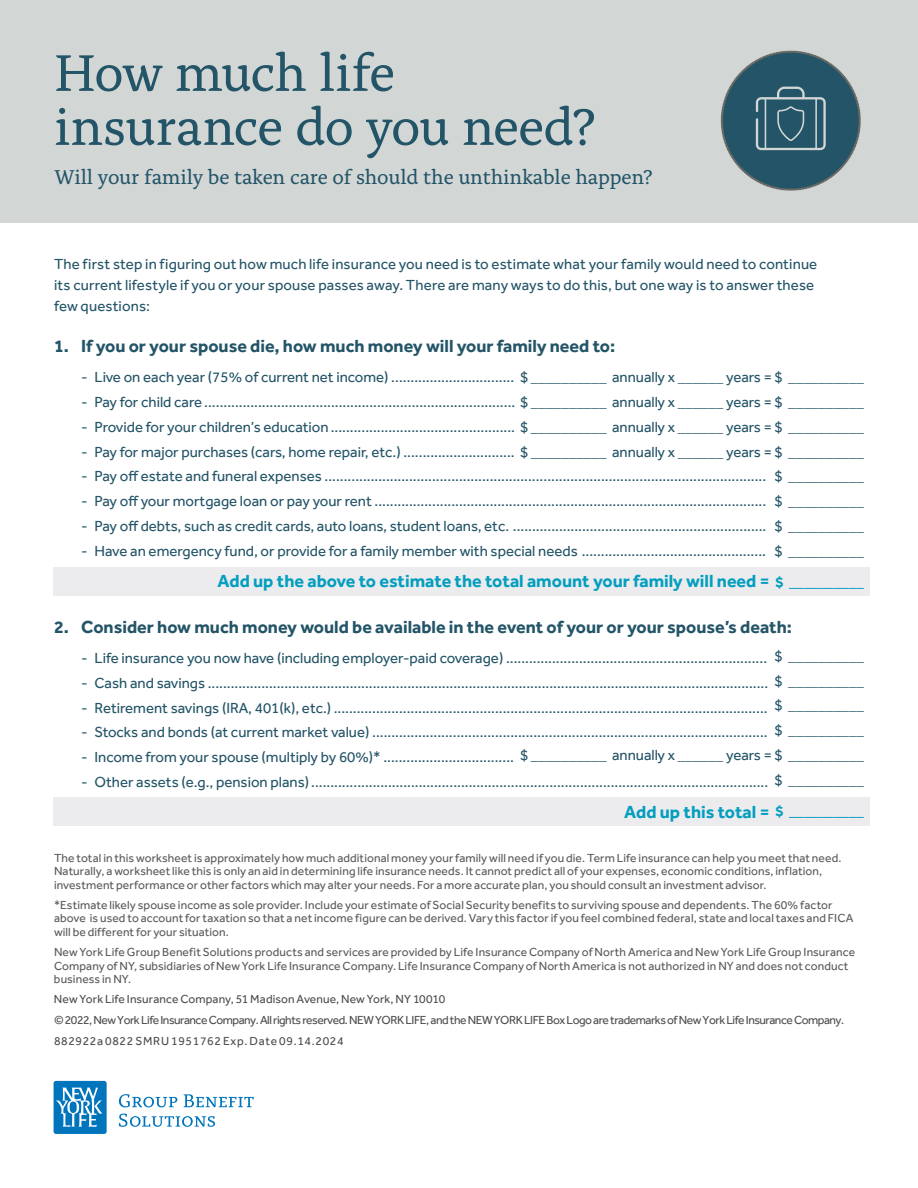
<style>
.page{position:relative;width:918px;height:1188px;background:#fff}
.page>*{position:absolute;margin:0;border:0;box-sizing:border-box;transform-origin:0 0}
.t1{font:54px/54px "Alda Pro";letter-spacing:-.025em;color:#235467}
.t2{font:21px "Alda Pro";letter-spacing:-.01em;color:#235467}
.t3{font:700 18px "Effra Pro";color:#235467}
.t4{font:700 18px "Effra Pro";color:#049ebf}
.t5{font:15px/24.8px "Effra Pro";color:#235467}
.t6{font:700 15px "Effra Pro";color:#049ebf}
.t7{font:12px/13.5px "Effra Pro";letter-spacing:.01em;color:#58595b}
.t8{font:12px/21px "Effra Pro";letter-spacing:-.04em;color:#4d4d4f}
</style>
<div class="page">
<div style="left:0;top:0;width:918px;height:223px;background:#d2d7d6"></div>
<svg style="left:119px;top:1094px;width:58px;height:13px"></svg>
<svg style="left:184px;top:1094px;width:70px;height:13px"></svg>
<svg style="left:119px;top:1114px;width:96px;height:13px"></svg>
<div style="left:54px;top:1081px;width:53px;height:53px;background:#0175bc;border-radius:2px"></div>
<svg style="left:56px;top:1087px;width:46px;height:40px"></svg>
<div style="left:53px;top:567px;width:817px;height:29px;background:#ececee"></div>
<div style="left:53px;top:797px;width:817px;height:29px;background:#ececee"></div>
<svg style="left:721px;top:51px;width:140px;height:139px"></svg>
<h1 class="t1" style="left:54px;top:42px;width:543px">How much life insurance do you need?</h1>
<h2 class="t2" style="left:54px;top:161px;width:600px">Will your family be taken care of should the unthinkable happen?</h2>
<p class="t5" style="left:54px;top:253px;width:765px;line-height:21px">The first step in figuring out how much life insurance you need is to estimate what your family would need to continue its current lifestyle if you or your spouse passes away. There are many ways to do this, but one way is to answer these few questions:</p>
<p class="t3" style="left:54px;top:335px;width:563px">1. If you or your spouse die, how much money will your family need to:</p>
<p class="t5" style="left:81px;top:365px;width:785px">- Live on each year (75% of current net income) ................................ $ __________ annually x ______ years = $ __________</p>
<p class="t5" style="left:81px;top:389px;width:785px">- Pay for child care ................................................................................. $ __________ annually x ______ years = $ __________</p>
<p class="t5" style="left:81px;top:414px;width:785px">- Provide for your children’s education ................................................ $ __________ annually x ______ years = $ __________</p>
<p class="t5" style="left:775px;top:439px;width:91px;text-align:justify;text-indent:-694px">- Pay for major purchases (cars, home repair, etc.) ............................. $ __________ annually x ______ years = $ __________ $ __________ $ __________ $ __________ $ __________</p>
<p class="t6" style="left:775px;top:573px;width:90px">$ __________</p>
<p class="t5" style="left:81px;top:464px;width:687px">- Pay off estate and funeral expenses ...................................................................................................................</p>
<p class="t5" style="left:81px;top:488px;width:687px">- Pay off your mortgage loan or pay your rent ......................................................................................................</p>
<p class="t5" style="left:81px;top:513px;width:687px">- Pay off debts, such as credit cards, auto loans, student loans, etc. ..................................................................</p>
<p class="t5" style="left:81px;top:538px;width:687px">- Have an emergency fund, or provide for a family member with special needs ................................................</p>
<p class="t4" style="left:218px;top:570px;width:553px">Add up the above to estimate the total amount your family will need =</p>
<p class="t3" style="left:54px;top:616px;width:740px">2. Consider how much money would be available in the event of your or your spouse’s death:</p>
<p class="t5" style="left:520px;top:643px;width:345px;text-align:right">$ __________<br>$ __________<br>$ __________<br>$ __________<br>$ __________ annually x ______ years = $ __________ $ __________</p>
<p class="t6" style="left:775px;top:802px;width:90px">$ __________</p>
<p class="t5" style="left:81px;top:646px;width:688px">- Life insurance you now have (including employer-paid coverage) ....................................................................</p>
<p class="t5" style="left:81px;top:670px;width:689px">- Cash and savings ..................................................................................................................................................</p>
<p class="t5" style="left:81px;top:695px;width:688px">- Retirement savings (IRA, 401(k), etc.) .................................................................................................................</p>
<p class="t5" style="left:81px;top:720px;width:688px">- Stocks and bonds (at current market value) .......................................................................................................</p>
<p class="t5" style="left:81px;top:745px;width:435px">- Income from your spouse (multiply by 60%)* ..................................</p>
<p class="t5" style="left:81px;top:769px;width:689px">- Other assets (e.g., pension plans) .......................................................................................................................</p>
<p class="t4" style="left:624px;top:801px;width:147px">Add up this total =</p>
<p class="t7" style="left:54px;top:851px;width:789px">The total in this worksheet is approximately how much additional money your family will need if you die. Term Life insurance can help you meet that need.<br>Naturally, a worksheet like this is only an aid in determining life insurance needs. It cannot predict all of your expenses, economic conditions, inflation, investment performance or other factors which may alter your needs. For a more accurate plan, you should consult an investment advisor.</p>
<p class="t7" style="left:54px;top:898px;width:801px">*Estimate likely spouse income as sole provider. Include your estimate of Social Security benefits to surviving spouse and dependents. The 60% factor above is used to account for taxation so that a net income figure can be derived. Vary this factor if you feel combined federal, state and local taxes and FICA will be different for your situation.</p>
<p class="t7" style="left:54px;top:945px;width:803px">New York Life Group Benefit Solutions products and services are provided by Life Insurance Company of North America and New York Life Group Insurance<br>Company of NY, subsidiaries of New York Life Insurance Company. Life Insurance Company of North America is not authorized in NY and does not conduct business in NY.</p>
<p class="t8" style="left:54px;top:988px;width:792px">New York Life Insurance Company, 51 Madison Avenue, New York, NY 10010<br>© 2022, New York Life Insurance Company. All rights reserved. NEW YORK LIFE, and the NEW YORK LIFE Box Logo are trademarks of New York Life Insurance Company.<br>882922a 0822 SMRU 1951762 Exp. Date 09.14.2024</p>
</div>
